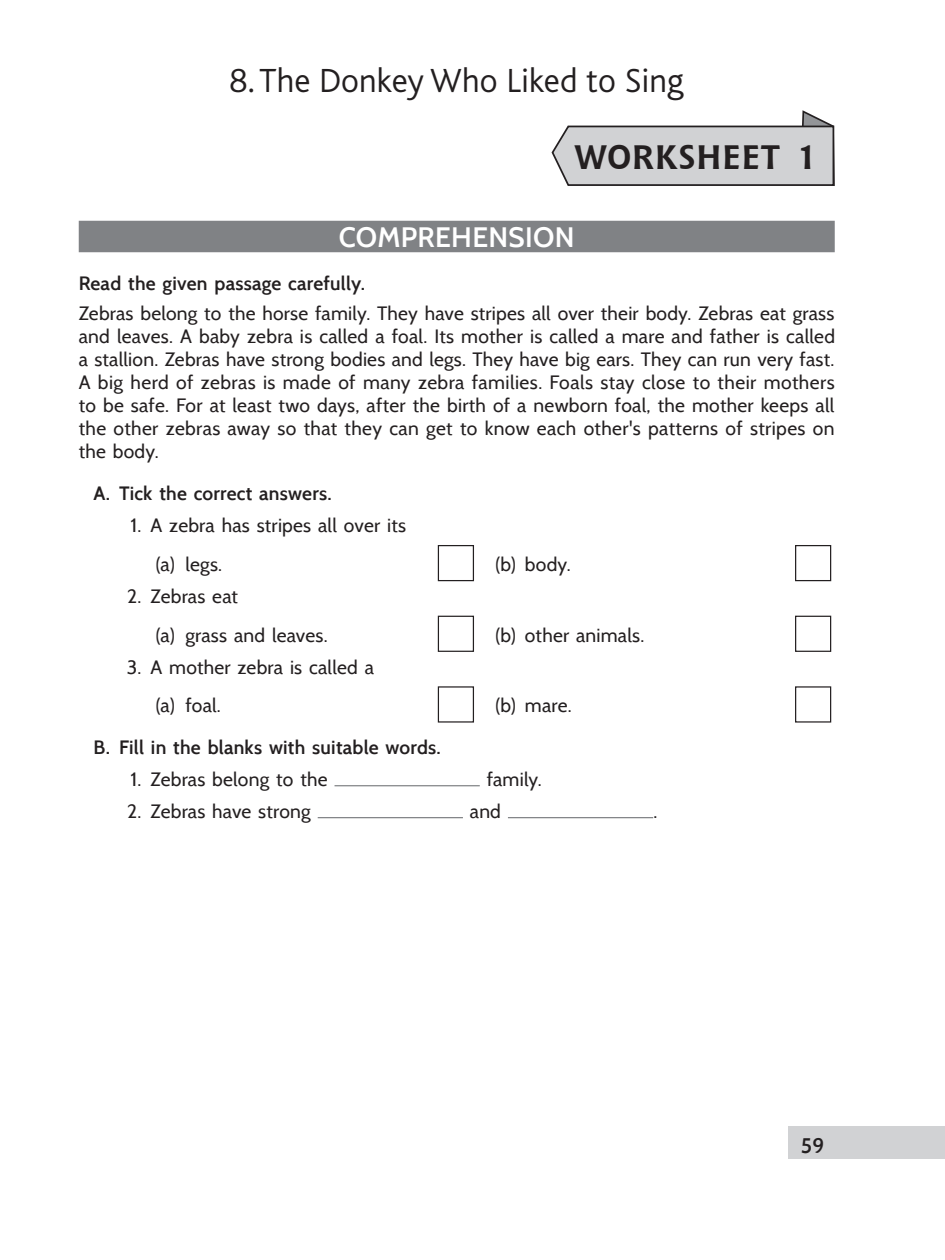
<style>
.page{position:relative;width:945px;height:1260px;background:#fff}
.page>*{position:absolute;margin:0;border:0;box-sizing:border-box;transform-origin:0 0}
.Chapter_head{font:300 35px "Bliss Icelandic";color:#231f20}
.t1{font:700 33.77px "Chianti BT";letter-spacing:.015em;color:#231f20}
.Worksheet_head{font:600 28px "Cabin";letter-spacing:.01em;color:#fff}
.t2{font:600 21px "Cabin";color:#231f20}
.Body_text{font:19.25px/23.1px "Cabin";letter-spacing:.02em;color:#231f20;text-align:justify}
.Exercise_2{font:19.25px "Cabin";letter-spacing:.01em;color:#231f20}
.Exercise_3{font:19.25px "Cabin";letter-spacing:.01em;color:#231f20}
.Exercise_1{font:600 19.25px "Cabin";letter-spacing:.01em;color:#231f20}
.Body_text-2{font:600 19.25px "Cabin";letter-spacing:.01em;color:#231f20}
</style>
<div class="page">
<div style="left:788px;top:1126px;width:157px;height:33px;background:#d1d2d4"></div>
<div style="left:79px;top:221px;width:756px;height:31px;background:#808285"></div>
<svg style="left:551px;top:110px;width:284px;height:76px"></svg>
<div style="left:438px;top:545px;width:36px;height:36px;border:1px solid #231f20"></div>
<div style="left:795px;top:545px;width:36px;height:36px;border:1px solid #231f20"></div>
<div style="left:438px;top:616px;width:36px;height:36px;border:1px solid #231f20"></div>
<div style="left:795px;top:616px;width:36px;height:36px;border:1px solid #231f20"></div>
<div style="left:438px;top:686px;width:36px;height:37px;border:1px solid #231f20"></div>
<div style="left:795px;top:686px;width:36px;height:37px;border:1px solid #231f20"></div>
<hr style="left:335px;top:785px;width:145px;height:1px;background:#808285">
<hr style="left:318px;top:817px;width:145px;height:1px;background:#808285">
<hr style="left:508px;top:817px;width:145px;height:1px;background:#808285">
<p class="Chapter_head" style="left:230px;top:62px;width:456px">8. The Donkey Who Liked to Sing</p>
<p class="t1" style="left:575px;top:133px;width:244px">WORKSHEET 1</p>
<p class="Worksheet_head" style="left:339px;top:220px;width:237px">COMPREHENSION</p>
<p class="Body_text-2" style="left:79px;top:271px;width:288px">Read the given passage carefully.</p>
<p class="Body_text" style="left:79px;top:301px;width:758px">Zebras belong to the horse family. They have stripes all over their body. Zebras eat grass and leaves. A baby zebra is called a foal. Its mother is called a mare and father is called a stallion. Zebras have strong bodies and legs. They have big ears. They can run very fast.<br>A big herd of zebras is made of many zebra families. Foals stay close to their mothers to be safe. For at least two days, after the birth of a newborn foal, the mother keeps all the other zebras away so that they can get to know each other's patterns of stripes on the body.</p>
<p class="Exercise_1" style="left:93px;top:482px;width:240px">A. Tick the correct answers.</p>
<p class="Exercise_2" style="left:131px;top:514px;width:277px">1. A zebra has stripes all over its</p>
<p class="Exercise_3" style="left:156px;top:553px;width:68px">(a) legs.</p>
<p class="Exercise_3" style="left:495px;top:553px;width:77px">(b) body.</p>
<p class="Exercise_2" style="left:127px;top:584px;width:112px">2. Zebras eat</p>
<p class="Exercise_3" style="left:156px;top:623px;width:173px">(a) grass and leaves.</p>
<p class="Exercise_3" style="left:495px;top:623px;width:150px">(b) other animals.</p>
<p class="Exercise_2" style="left:127px;top:655px;width:249px">3. A mother zebra is called a</p>
<p class="Exercise_3" style="left:156px;top:694px;width:67px">(a) foal.</p>
<p class="Exercise_3" style="left:495px;top:694px;width:78px">(b) mare.</p>
<p class="Exercise_1" style="left:94px;top:736px;width:349px">B. Fill in the blanks with suitable words.</p>
<p class="Exercise_2" style="left:131px;top:768px;width:198px">1. Zebras belong to the</p>
<p class="Exercise_2" style="left:487px;top:768px;width:57px">family.</p>
<p class="Exercise_2" style="left:127px;top:800px;width:185px">2. Zebras have strong</p>
<p class="Exercise_2" style="left:470px;top:800px;width:33px">and</p>
<p class="Exercise_2" style="left:653px;top:800px;width:5px">.</p>
<p class="t2" style="left:801px;top:1133px;width:25px">59</p>
</div>
